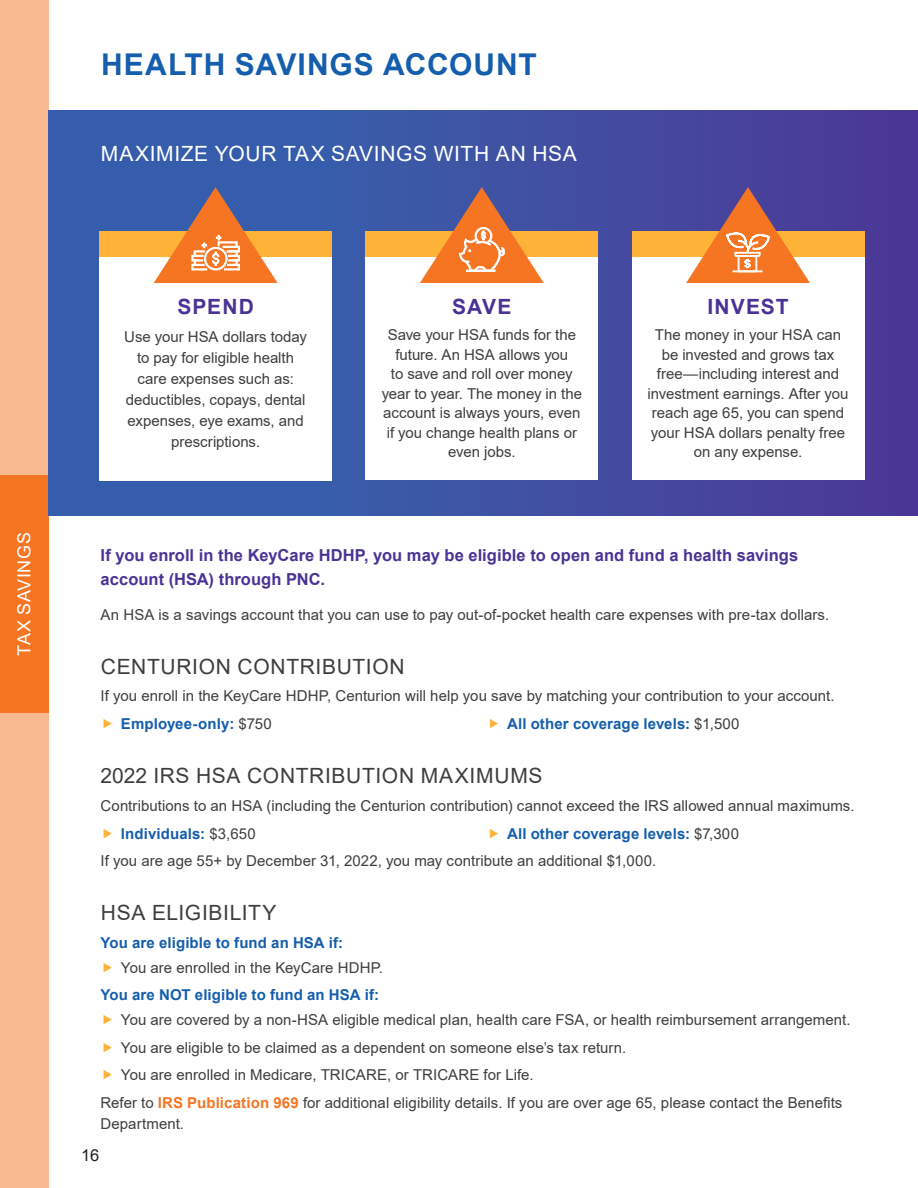
<style>
.page{position:relative;width:918px;height:1188px;background:#fff}
.page>*{position:absolute;margin:0;border:0;box-sizing:border-box;transform-origin:0 0}
.t1{font:700 30px "Arial";letter-spacing:.025em;color:#145ead}
.Subhead{font:21px "Arial";letter-spacing:.03em;color:#3e3e3f}
.Subhead-2{font:21px "Arial";letter-spacing:.03em;color:#fff}
.Callout_Subhead{font:700 21px "Arial";letter-spacing:.055em;color:#4a3394}
.Table_of_Contents_He{font:18px "Arial";letter-spacing:.03em;color:#fff}
.Intro_Sentence{font:700 16.5px/24px "Arial";letter-spacing:.005em;color:#4a3394}
.t2{font:16.5px "Arial";color:#231f20}
.Callout_Body_Copy{font:15px/19.5px "Arial";color:#3e3e3f;text-align:center}
.Body_Copy{font:15px/21px "Arial";letter-spacing:.005em;color:#3e3e3f}
.List_Intro{font:700 15px "Arial";letter-spacing:.01em;color:#145ead}
.Body_Copy_on_Grey{font:15px/21px "Arial";letter-spacing:-.005em;color:#3e3e3f;text-align:center}
.s1{font-weight:400;color:#3e3e3f}
.s2{font-weight:700;color:#f57523}
</style>
<div class="page">
<div style="left:0;top:0;width:49px;height:1188px;background:#faba91"></div>
<div style="left:0;top:475px;width:49px;height:238px;background:#f57523"></div>
<div style="left:49px;top:111px;width:869px;height:405px;background:linear-gradient(to right,#3367b0,#4b3a97)"></div>
<div style="left:632px;top:231px;width:232px;height:249px;background:#fff"></div>
<div style="left:632px;top:231px;width:232px;height:26px;background:#ffb238"></div>
<svg style="left:684px;top:183px;width:130px;height:100px"></svg>
<div style="left:100px;top:231px;width:232px;height:250px;background:#fff"></div>
<div style="left:100px;top:231px;width:232px;height:26px;background:#ffb238"></div>
<svg style="left:152px;top:183px;width:130px;height:100px"></svg>
<div style="left:366px;top:231px;width:232px;height:249px;background:#fff"></div>
<div style="left:366px;top:231px;width:232px;height:26px;background:#ffb238"></div>
<svg style="left:418px;top:183px;width:130px;height:100px"></svg>
<p class="t1" style="left:101px;top:44px;width:437px">HEALTH SAVINGS ACCOUNT</p>
<p class="Subhead-2" style="left:101px;top:139px;width:477px">MAXIMIZE YOUR TAX SAVINGS WITH AN HSA</p>
<p class="Table_of_Contents_He" style="left:12px;top:656px;width:125px;rotate:-90deg">TAX SAVINGS</p>
<p class="Callout_Subhead" style="left:177px;top:292px;width:78px">SPEND</p>
<p class="Body_Copy_on_Grey" style="left:124px;top:326px;width:184px">Use your HSA dollars today to pay for eligible health care expenses such as: deductibles, copays, dental expenses, eye exams, and prescriptions.</p>
<p class="Callout_Subhead" style="left:452px;top:292px;width:61px">SAVE</p>
<p class="Callout_Body_Copy" style="left:382px;top:325px;width:202px">Save your HSA funds for the future. An HSA allows you<br>to save and roll over money year to year. The money in the account is always yours, even if you change health plans or even jobs.</p>
<p class="Callout_Subhead" style="left:707px;top:292px;width:83px">INVEST</p>
<p class="Callout_Body_Copy" style="left:648px;top:325px;width:203px">The money in your HSA can be invested and grows tax free—including interest and investment earnings. After you reach age 65, you can spend your HSA dollars penalty free on any expense.</p>
<p class="Intro_Sentence" style="left:101px;top:544px;width:699px">If you enroll in the KeyCare HDHP, you may be eligible to open and fund a health savings account (HSA) through PNC.</p>
<p class="Body_Copy" style="left:101px;top:604px;width:730px">An HSA is a savings account that you can use to pay out-of-pocket health care expenses with pre-tax dollars.</p>
<p class="Subhead" style="left:101px;top:652px;width:305px">CENTURION CONTRIBUTION</p>
<p class="Body_Copy" style="left:101px;top:686px;width:735px">If you enroll in the KeyCare HDHP, Centurion will help you save by matching your contribution to your account.</p>
<p class="List_Intro" style="left:121px;top:713px;width:152px">Employee-only: <span class="s1">$750</span></p>
<p class="List_Intro" style="left:507px;top:713px;width:234px">All other coverage levels: <span class="s1">$1,500</span></p>
<p class="Subhead" style="left:101px;top:761px;width:443px">2022 IRS HSA CONTRIBUTION MAXIMUMS</p>
<p class="Body_Copy" style="left:101px;top:795px;width:755px">Contributions to an HSA (including the Centurion contribution) cannot exceed the IRS allowed annual maximums.</p>
<p class="List_Intro" style="left:121px;top:823px;width:136px">Individuals: <span class="s1">$3,650</span></p>
<p class="List_Intro" style="left:507px;top:823px;width:233px">All other coverage levels: <span class="s1">$7,300</span></p>
<p class="Body_Copy" style="left:101px;top:851px;width:557px">If you are age 55+ by December 31, 2022, you may contribute an additional $1,000.</p>
<p class="Subhead" style="left:101px;top:899px;width:177px">HSA ELIGIBILITY</p>
<p class="List_Intro" style="left:101px;top:932px;width:244px">You are eligible to fund an HSA if:</p>
<p class="Callout_Body_Copy" style="left:121px;top:958px;width:264px">You are enrolled in the KeyCare HDHP.</p>
<p class="List_Intro" style="left:101px;top:985px;width:280px">You are NOT eligible to fund an HSA if:</p>
<p class="Callout_Body_Copy" style="left:121px;top:1010px;width:731px">You are covered by a non-HSA eligible medical plan, health care FSA, or health reimbursement arrangement.</p>
<p class="Callout_Body_Copy" style="left:121px;top:1038px;width:507px">You are eligible to be claimed as a dependent on someone else’s tax return.</p>
<p class="Callout_Body_Copy" style="left:121px;top:1065px;width:414px">You are enrolled in Medicare, TRICARE, or TRICARE for Life.</p>
<p class="Body_Copy" style="left:101px;top:1092px;width:743px">Refer to <span class="s2">IRS Publication 969</span> for additional eligibility details. If you are over age 65, please contact the Benefits<br>Department.</p>
<p class="t2" style="left:81px;top:1144px;width:20px">16</p>
</div>
